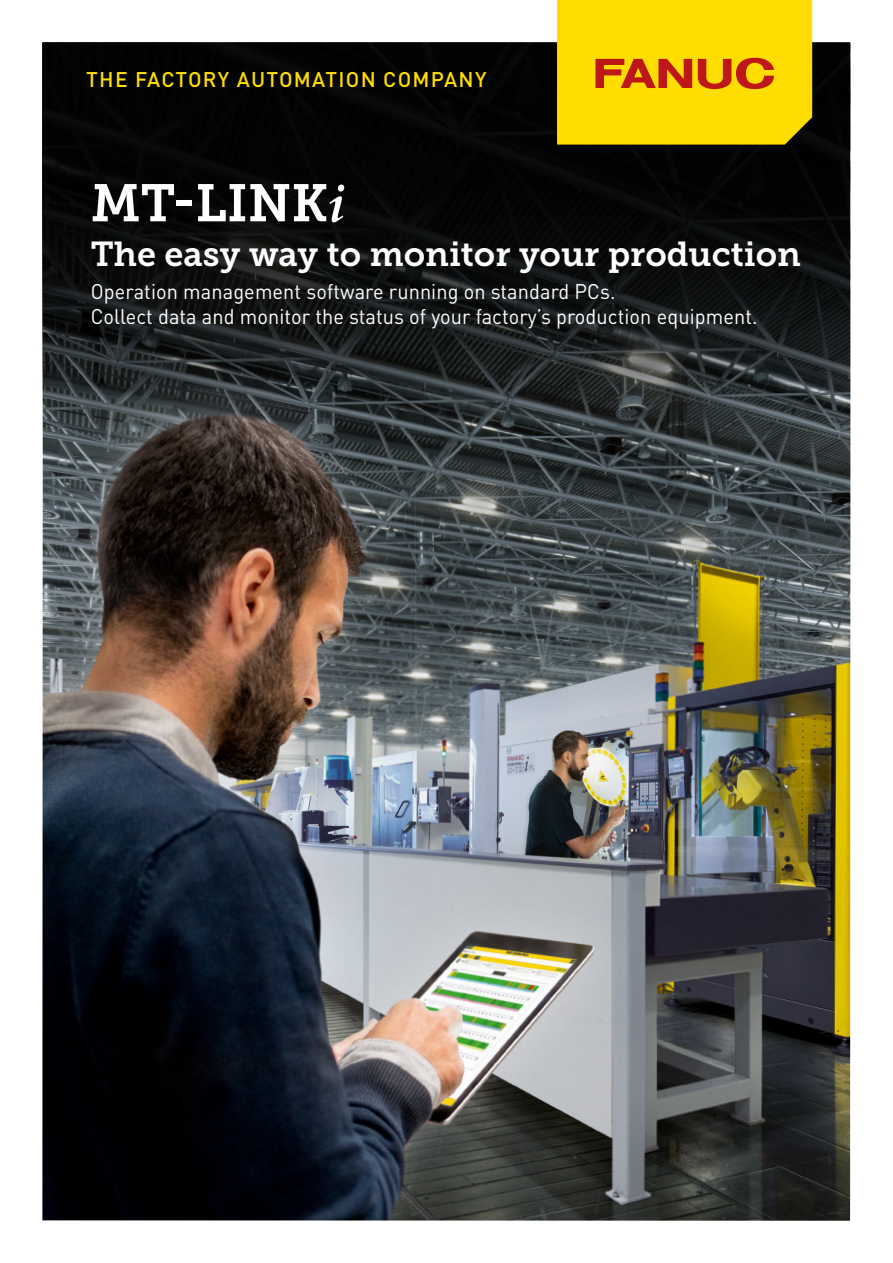
<style>
.page{position:relative;width:893px;height:1263px;background:#fff}
.page>*{position:absolute;margin:0;border:0;box-sizing:border-box;transform-origin:0 0}
.t1{font:52.5px "Museo Slab 700";color:#fff}
.t2{font:34.5px "Museo Slab 700";color:#fff}
.t3{font:21px/25.2px "DIN Pro";letter-spacing:.005em;color:#fff;scale:.95 1}
.t4{font:500 21px "DIN Pro";letter-spacing:.06em;color:#fd0}
.s1{font-family:"Palatino Linotype";font-weight:700;font-style:italic}
</style>
<div class="page">
<img style="left:42px;top:42px;width:809px;height:1179px">
<svg style="left:43px;top:43px;width:807px;height:396px;background:#141616"></svg>
<svg style="left:557px;top:0;width:255px;height:145px;background:#f6ca01"></svg>
<p class="t4" style="left:86px;top:66px;width:402px">THE FACTORY AUTOMATION COMPANY</p>
<h1 class="t1" style="left:91px;top:173px;width:256px">MT-LINK<span class="s1">i</span></h1>
<h2 class="t2" style="left:91px;top:234px;width:712px">The easy way to monitor your production</h2>
<p class="t3" style="left:91px;top:279px;width:703px">Operation management software running on standard PCs.<br>Collect data and monitor the status of your factory’s production equipment.</p>
</div>
